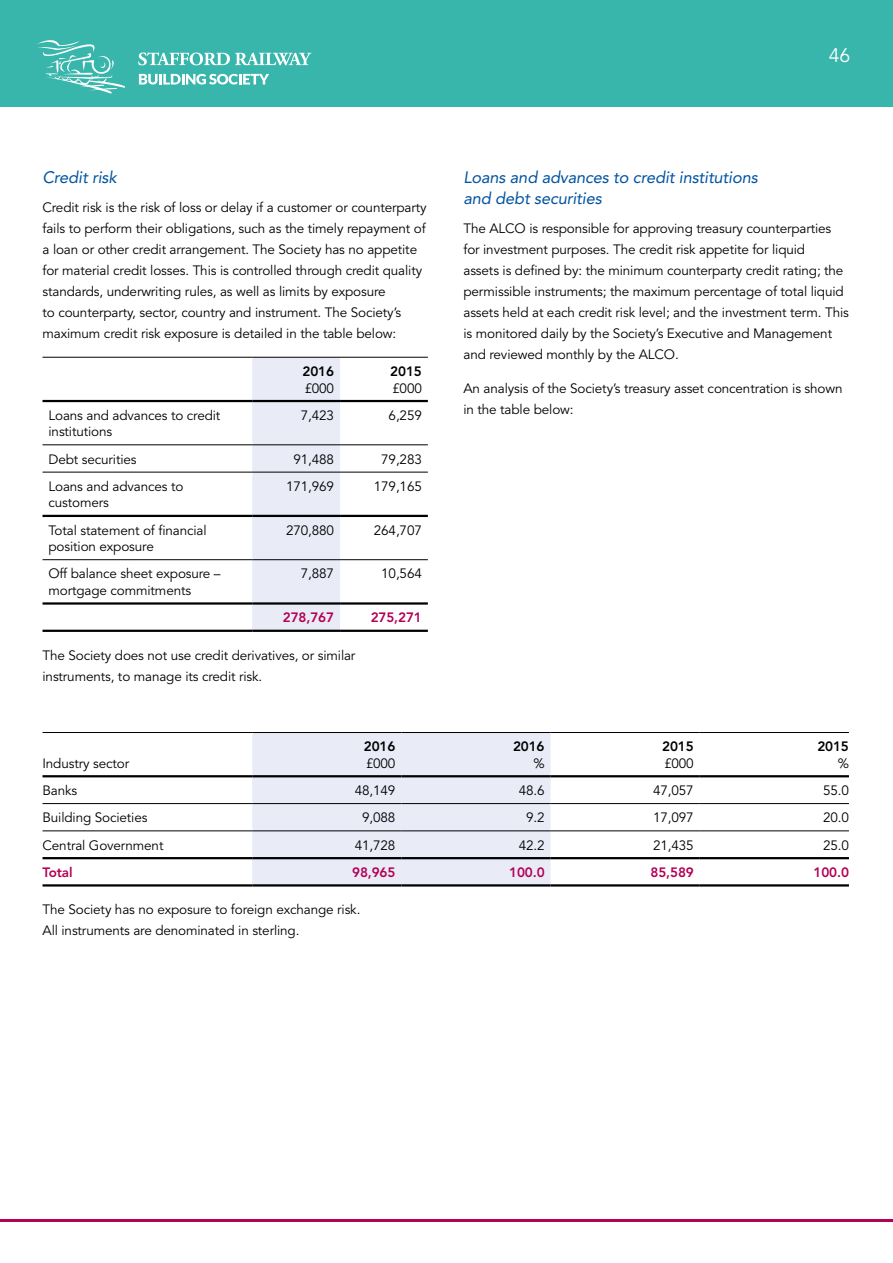
<style>
.page{position:relative;width:893px;height:1263px;background:#fff}
.page>*{position:absolute;margin:0;border:0;box-sizing:border-box;transform-origin:0 0}
.t1{font:19.5px "Avenir";color:#fff}
.t2{font:italic 16.5px/21px "Avenir LT Std";letter-spacing:-.01em;color:#0053a1}
.t3{font:13.5px/21px "Avenir";letter-spacing:-.01em;color:#000}
.t4{font:800 13.5px "Avenir";letter-spacing:-.01em;color:#b30154}
.t5{font:800 13.5px "Avenir";letter-spacing:-.01em;color:#000}
</style>
<div class="page">
<hr style="left:0;top:1219px;width:893px;height:3px;background:#b30154">
<div style="left:252px;top:358px;width:88px;height:272px;background:#e9ebf7"></div>
<hr style="left:43px;top:357px;width:209px;height:1px;background:#000">
<hr style="left:252px;top:357px;width:88px;height:1px;background:#000">
<hr style="left:340px;top:357px;width:88px;height:1px;background:#000">
<hr style="left:43px;top:444px;width:209px;height:1px;background:#000">
<hr style="left:252px;top:444px;width:88px;height:1px;background:#000">
<hr style="left:340px;top:444px;width:88px;height:1px;background:#000">
<hr style="left:43px;top:472px;width:209px;height:1px;background:#000">
<hr style="left:252px;top:472px;width:88px;height:1px;background:#000">
<hr style="left:340px;top:472px;width:88px;height:1px;background:#000">
<hr style="left:43px;top:559px;width:209px;height:1px;background:#000">
<hr style="left:252px;top:559px;width:88px;height:1px;background:#000">
<hr style="left:340px;top:559px;width:88px;height:1px;background:#000">
<hr style="left:43px;top:400px;width:209px;height:2px;background:#000">
<hr style="left:252px;top:400px;width:88px;height:2px;background:#000">
<hr style="left:340px;top:400px;width:88px;height:2px;background:#000">
<hr style="left:43px;top:602px;width:209px;height:3px;background:#000">
<hr style="left:252px;top:602px;width:88px;height:3px;background:#000">
<hr style="left:340px;top:602px;width:88px;height:3px;background:#000">
<hr style="left:43px;top:630px;width:209px;height:2px;background:#000">
<hr style="left:252px;top:630px;width:88px;height:2px;background:#000">
<hr style="left:340px;top:630px;width:88px;height:2px;background:#000">
<hr style="left:43px;top:515px;width:209px;height:2px;background:#000">
<hr style="left:252px;top:515px;width:88px;height:2px;background:#000">
<hr style="left:340px;top:515px;width:88px;height:2px;background:#000">
<div style="left:252px;top:733px;width:299px;height:151px;background:#e9ebf7"></div>
<hr style="left:43px;top:732px;width:209px;height:1px;background:#000">
<hr style="left:252px;top:732px;width:149px;height:1px;background:#000">
<hr style="left:401px;top:732px;width:150px;height:1px;background:#000">
<hr style="left:551px;top:732px;width:149px;height:1px;background:#000">
<hr style="left:700px;top:732px;width:149px;height:1px;background:#000">
<hr style="left:43px;top:803px;width:209px;height:1px;background:#000">
<hr style="left:252px;top:803px;width:149px;height:1px;background:#000">
<hr style="left:401px;top:803px;width:150px;height:1px;background:#000">
<hr style="left:551px;top:803px;width:149px;height:1px;background:#000">
<hr style="left:700px;top:803px;width:149px;height:1px;background:#000">
<hr style="left:43px;top:830px;width:209px;height:1px;background:#000">
<hr style="left:252px;top:830px;width:149px;height:1px;background:#000">
<hr style="left:401px;top:830px;width:150px;height:1px;background:#000">
<hr style="left:551px;top:830px;width:149px;height:1px;background:#000">
<hr style="left:700px;top:830px;width:149px;height:1px;background:#000">
<hr style="left:43px;top:775px;width:209px;height:2px;background:#000">
<hr style="left:252px;top:775px;width:149px;height:2px;background:#000">
<hr style="left:401px;top:775px;width:150px;height:2px;background:#000">
<hr style="left:551px;top:775px;width:149px;height:2px;background:#000">
<hr style="left:700px;top:775px;width:149px;height:2px;background:#000">
<hr style="left:43px;top:857px;width:209px;height:2px;background:#000">
<hr style="left:252px;top:857px;width:149px;height:2px;background:#000">
<hr style="left:401px;top:857px;width:150px;height:2px;background:#000">
<hr style="left:551px;top:857px;width:149px;height:2px;background:#000">
<hr style="left:700px;top:857px;width:149px;height:2px;background:#000">
<hr style="left:43px;top:884px;width:209px;height:2px;background:#000">
<hr style="left:252px;top:884px;width:149px;height:2px;background:#000">
<hr style="left:401px;top:884px;width:150px;height:2px;background:#000">
<hr style="left:551px;top:884px;width:149px;height:2px;background:#000">
<hr style="left:700px;top:884px;width:149px;height:2px;background:#000">
<div style="left:0;top:0;width:893px;height:106px;background:#38b6ab"></div>
<svg style="left:138px;top:52px;width:173px;height:13px"></svg>
<svg style="left:139px;top:74px;width:130px;height:11px"></svg>
<svg style="left:37px;top:40px;width:88px;height:54px"></svg>
<h1 class="t1" style="left:829px;top:44px;width:23px">46</h1>
<p class="t2" style="left:43px;top:167px;width:76px">Credit risk</p>
<p class="t3" style="left:43px;top:197px;width:386px">Credit risk is the risk of loss or delay if a customer or counterparty fails to perform their obligations, such as the timely repayment of a loan or other credit arrangement. The Society has no appetite for material credit losses. This is controlled through credit quality standards, underwriting rules, as well as limits by exposure<br>to counterparty, sector, country and instrument. The Society’s maximum credit risk exposure is detailed in the table below:</p>
<p class="t5" style="left:302px;top:363px;width:33px">2016</p>
<p class="t3" style="left:304px;top:378px;width:31px">£000</p>
<p class="t5" style="left:390px;top:363px;width:33px">2015</p>
<p class="t3" style="left:392px;top:378px;width:31px">£000</p>
<p class="t3" style="left:49px;top:407px;width:173px;line-height:16.5px">Loans and advances to credit institutions</p>
<p class="t3" style="left:301px;top:405px;width:35px">7,423</p>
<p class="t3" style="left:389px;top:405px;width:35px">6,259</p>
<p class="t3" style="left:49px;top:449px;width:90px">Debt securities</p>
<p class="t3" style="left:293px;top:449px;width:42px">91,488</p>
<p class="t3" style="left:381px;top:449px;width:42px">79,283</p>
<p class="t3" style="left:49px;top:478px;width:136px;line-height:16.5px">Loans and advances to customers</p>
<p class="t3" style="left:286px;top:476px;width:49px">171,969</p>
<p class="t3" style="left:374px;top:476px;width:49px">179,165</p>
<p class="t3" style="left:49px;top:522px;width:160px;line-height:16.5px">Total statement of financial position exposure</p>
<p class="t3" style="left:286px;top:520px;width:49px">270,880</p>
<p class="t3" style="left:374px;top:520px;width:49px">264,707</p>
<p class="t3" style="left:49px;top:566px;width:174px;line-height:16.5px">Off balance sheet exposure – mortgage commitments</p>
<p class="t3" style="left:301px;top:564px;width:35px">7,887</p>
<p class="t3" style="left:381px;top:564px;width:42px">10,564</p>
<p class="t4" style="left:283px;top:610px;width:53px">278,767</p>
<p class="t4" style="left:371px;top:610px;width:53px">275,271</p>
<p class="t3" style="left:43px;top:645px;width:314px">The Society does not use credit derivatives, or similar instruments, to manage its credit risk.</p>
<p class="t3" style="left:43px;top:753px;width:88px">Industry sector</p>
<p class="t5" style="left:364px;top:739px;width:33px">2016</p>
<p class="t3" style="left:366px;top:753px;width:31px">£000</p>
<p class="t2" style="left:463px;top:167px;width:296px">Loans and advances to credit institutions and debt securities</p>
<p class="t3" style="left:463px;top:218px;width:387px">The ALCO is responsible for approving treasury counterparties for investment purposes. The credit risk appetite for liquid<br>assets is defined by: the minimum counterparty credit rating; the permissible instruments; the maximum percentage of total liquid assets held at each credit risk level; and the investment term. This is monitored daily by the Society’s Executive and Management and reviewed monthly by the ALCO.</p>
<p class="t3" style="left:463px;top:378px;width:381px">An analysis of the Society’s treasury asset concentration is shown in the table below:</p>
<p class="t5" style="left:513px;top:739px;width:33px">2016</p>
<p class="t3" style="left:533px;top:753px;width:13px">%</p>
<p class="t5" style="left:662px;top:739px;width:33px">2015</p>
<p class="t3" style="left:664px;top:753px;width:31px">£000</p>
<p class="t5" style="left:817px;top:739px;width:33px">2015</p>
<p class="t3" style="left:838px;top:753px;width:13px">%</p>
<p class="t3" style="left:43px;top:780px;width:36px">Banks</p>
<p class="t3" style="left:355px;top:780px;width:42px">48,149</p>
<p class="t3" style="left:519px;top:780px;width:27px">48.6</p>
<p class="t3" style="left:653px;top:780px;width:42px">47,057</p>
<p class="t3" style="left:823px;top:780px;width:27px">55.0</p>
<p class="t3" style="left:43px;top:807px;width:106px">Building Societies</p>
<p class="t3" style="left:362px;top:807px;width:35px">9,088</p>
<p class="t3" style="left:526px;top:807px;width:20px">9.2</p>
<p class="t3" style="left:653px;top:807px;width:42px">17,097</p>
<p class="t3" style="left:823px;top:807px;width:27px">20.0</p>
<p class="t3" style="left:43px;top:835px;width:122px">Central Government</p>
<p class="t3" style="left:355px;top:835px;width:42px">41,728</p>
<p class="t3" style="left:519px;top:835px;width:27px">42.2</p>
<p class="t3" style="left:653px;top:835px;width:42px">21,435</p>
<p class="t3" style="left:823px;top:835px;width:27px">25.0</p>
<p class="t4" style="left:43px;top:864px;width:31px">Total</p>
<p class="t4" style="left:352px;top:864px;width:45px">98,965</p>
<p class="t4" style="left:509px;top:864px;width:37px">100.0</p>
<p class="t4" style="left:651px;top:864px;width:45px">85,589</p>
<p class="t4" style="left:814px;top:864px;width:37px">100.0</p>
<p class="t3" style="left:43px;top:899px;width:319px">The Society has no exposure to foreign exchange risk.<br>All instruments are denominated in sterling.</p>
</div>
